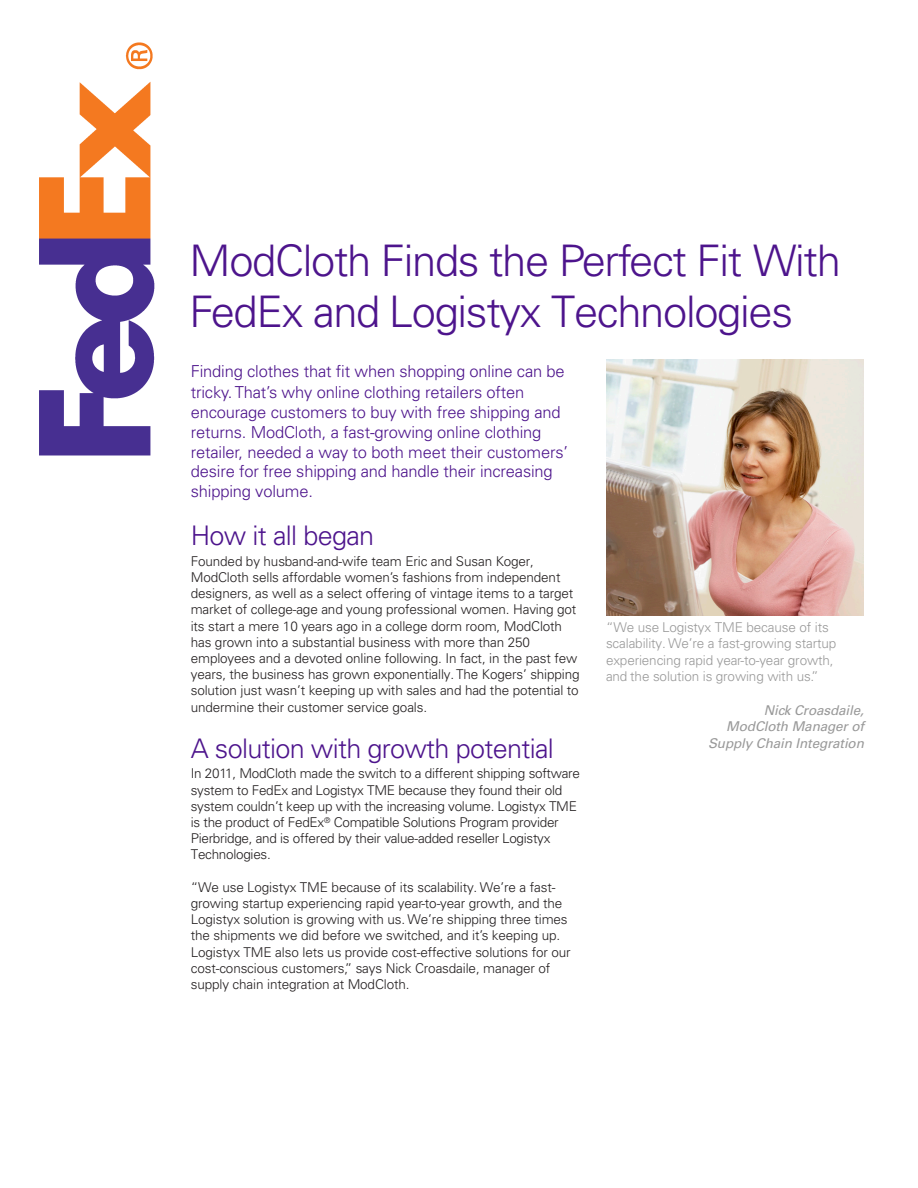
<style>
.page{position:relative;width:918px;height:1188px;background:#fff}
.page>*{position:absolute;margin:0;border:0;box-sizing:border-box;transform-origin:0 0}
.t1{font:300 43.5px/51px "Univers LT Std";letter-spacing:-.03em;color:#4d148c}
.t2{font:300 27px "Univers LT Std";letter-spacing:-.025em;color:#4d148c}
.t3{font:300 16.5px/20px "Univers LT Std";letter-spacing:-.01em;color:#4d148c}
.t4{font:300 13.5px/16.2px "Univers LT Std";letter-spacing:-.01em;color:#231f20}
.t5{font:300 13.5px/16.5px "Univers LT Std";letter-spacing:-.01em;color:#999}
.t6{font:italic 13.5px/16.5px "Univers LT Std";letter-spacing:-.01em;color:#999;text-align:right}
</style>
<div class="page">
<img style="left:606px;top:360px;width:258px;height:255px">
<img style="left:39px;top:42px;width:116px;height:414px">
<h1 class="t1" style="left:190px;top:235px;width:653px">ModCloth Finds the Perfect Fit With<br>FedEx and Logistyx Technologies</h1>
<p class="t3" style="left:191px;top:361px;width:379px">Finding clothes that fit when shopping online can be tricky.That’s why online clothing retailers often encourage customers to buy with free shipping and returns. ModCloth, a fast-growing online clothing retailer, needed a way to both meet their customers’ desire for free shipping and handle their increasing shipping volume.</p>
<h2 class="t2" style="left:191px;top:519px;width:185px">How it all began</h2>
<p class="t4" style="left:191px;top:553px;width:390px">Founded by husband-and-wife team Eric and Susan Koger, ModCloth sells affordable women’s fashions from independent designers, as well as a select offering of vintage items to a target market of college-age and young professional women. Having got its start a mere 10 years ago in a college dorm room, ModCloth has grown into a substantial business with more than 250 employees and a devoted online following. In fact, in the past few years, the business has grown exponentially. The Kogers’ shipping solution just wasn’t keeping up with sales and had the potential to undermine their customer service goals.</p>
<h2 class="t2" style="left:191px;top:732px;width:365px">A solution with growth potential</h2>
<p class="t4" style="left:191px;top:766px;width:391px">In 2011, ModCloth made the switch to a different shipping software system to FedEx and Logistyx TME because they found their old system couldn’t keep up with the increasing volume. Logistyx TME is the product of FedEx<sup>®</sup> Compatible Solutions Program provider Pierbridge, and is offered by their value-added reseller Logistyx Technologies.</p>
<p class="t4" style="left:191px;top:879px;width:381px">“We use Logistyx TME because of its scalability. We’re a fast&shy;growing startup experiencing rapid year-to-year growth, and the Logistyx solution is growing with us. We’re shipping three times the shipments we did before we switched, and it’s keeping up.<br>Logistyx TME also lets us provide cost-effective solutions for our cost-conscious customers,” says Nick Croasdaile, manager of supply chain integration at ModCloth.</p>
<p class="t5" style="left:606px;top:619px;width:232px">“We use Logistyx TME because of its scalability. We’re a fast-growing startup experiencing rapid year-to-year growth, and the solution is growing with us.”</p>
<p class="t6" style="left:708px;top:702px;width:157px">Nick Croasdaile,<br>ModCloth Manager of<br>Supply Chain Integration</p>
</div>
